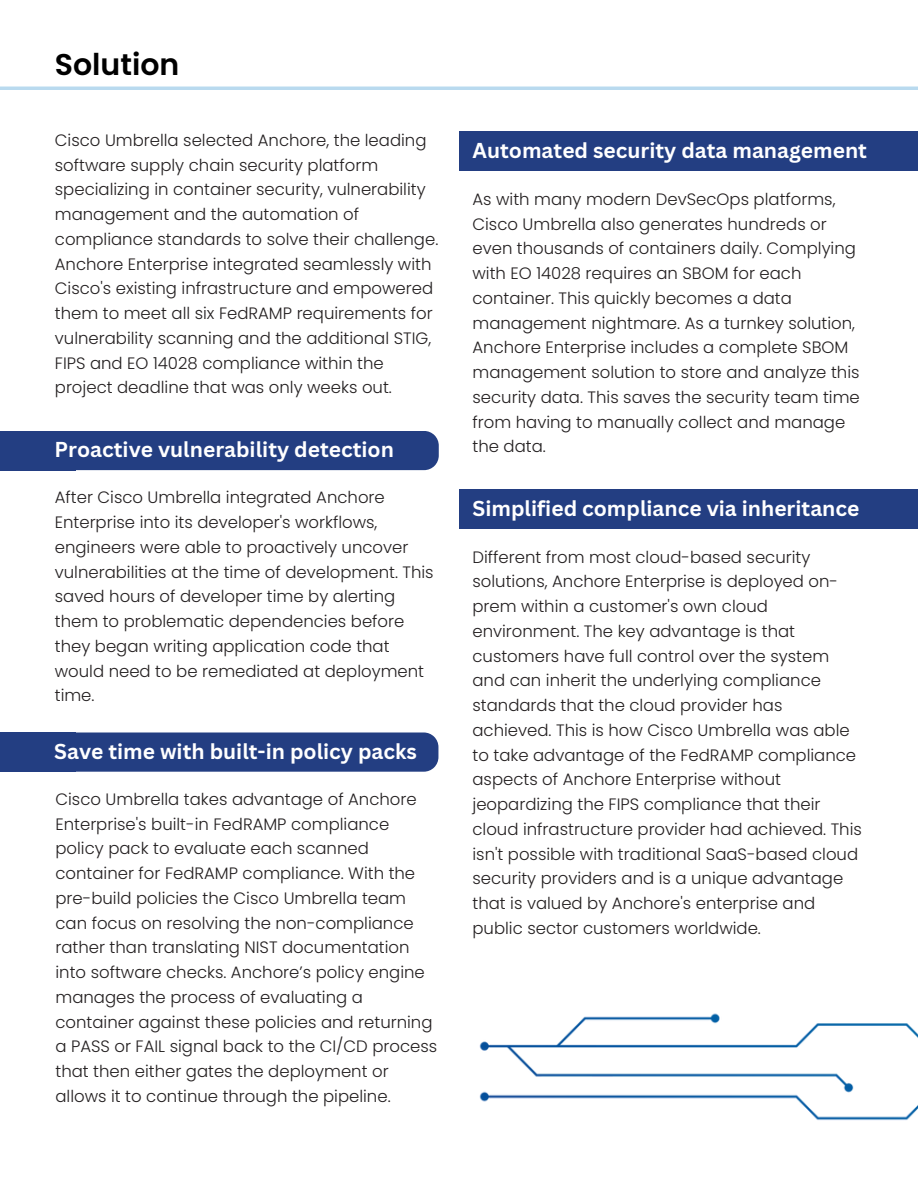
<style>
.page{position:relative;width:918px;height:1188px;background:#fff}
.page>*{position:absolute;margin:0;border:0;box-sizing:border-box;transform-origin:0 0}
.t1{font:600 30px "Poppins";color:#000}
.t2{font:700 21px "Canva Sans";color:#fff}
.t3{font:300 16.5px/24.8px "Poppins";color:#231f20}
</style>
<div class="page">
<img style="left:479px;top:1013px;width:439px;height:108px">
<div style="left:76px;top:431px;width:363px;height:39px;background:#233e82"></div>
<div style="left:0;top:431px;width:76px;height:39px;background:#233e82"></div>
<div style="left:76px;top:732px;width:362px;height:40px;background:#233e82"></div>
<div style="left:0;top:732px;width:76px;height:40px;background:#233e82"></div>
<div style="left:459px;top:132px;width:459px;height:39px;background:#233e82"></div>
<div style="left:459px;top:489px;width:459px;height:39px;background:#233e82"></div>
<h2 class="t1" style="left:55px;top:44px;width:126px">Solution</h2>
<p class="t3" style="left:55px;top:128px;width:385px">Cisco Umbrella selected Anchore, the leading software supply chain security platform specializing in container security, vulnerability management and the automation of compliance standards to solve their challenge.<br>Anchore Enterprise integrated seamlessly with Cisco's existing infrastructure and empowered them to meet all six FedRAMP requirements for vulnerability scanning and the additional STIG, FIPS and EO 14028 compliance within the project deadline that was only weeks out.</p>
<p class="t2" style="left:55px;top:435px;width:341px">Proactive vulnerability detection</p>
<h2 class="t3" style="left:55px;top:485px;width:380px">After Cisco Umbrella integrated Anchore Enterprise into its developer's workflows, engineers were able to proactively uncover vulnerabilities at the time of development. This saved hours of developer time by alerting them to problematic dependencies before they began writing application code that would need to be remediated at deployment time.</h2>
<h2 class="t2" style="left:54px;top:736px;width:364px">Save time with built-in policy packs</h2>
<p class="t3" style="left:55px;top:787px;width:383px">Cisco Umbrella takes advantage of Anchore Enterprise's built-in FedRAMP compliance policy pack to evaluate each scanned container for FedRAMP compliance. With the pre-build policies the Cisco Umbrella team can focus on resolving the non-compliance rather than translating NIST documentation into software checks. Anchore’s policy engine manages the process of evaluating a container against these policies and returning a PASS or FAIL signal back to the CI/CD process that then either gates the deployment or allows it to continue through the pipeline.</p>
<h2 class="t2" style="left:472px;top:136px;width:396px">Automated security data management</h2>
<p class="t3" style="left:472px;top:187px;width:389px">As with many modern DevSecOps platforms, Cisco Umbrella also generates hundreds or even thousands of containers daily. Complying with EO 14028 requires an SBOM for each container. This quickly becomes a data management nightmare. As a turnkey solution, Anchore Enterprise includes a complete SBOM management solution to store and analyze this security data. This saves the security team time from having to manually collect and manage the data.</p>
<p class="t2" style="left:472px;top:493px;width:388px">Simplified compliance via inheritance</p>
<p class="t3" style="left:472px;top:545px;width:391px">Different from most cloud-based security solutions, Anchore Enterprise is deployed on&shy;prem within a customer's own cloud environment. The key advantage is that customers have full control over the system and can inherit the underlying compliance standards that the cloud provider has achieved. This is how Cisco Umbrella was able to take advantage of the FedRAMP compliance aspects of Anchore Enterprise without jeopardizing the FIPS compliance that their cloud infrastructure provider had achieved. This isn't possible with traditional SaaS-based cloud security providers and is a unique advantage that is valued by Anchore's enterprise and public sector customers worldwide.</p>
</div>
